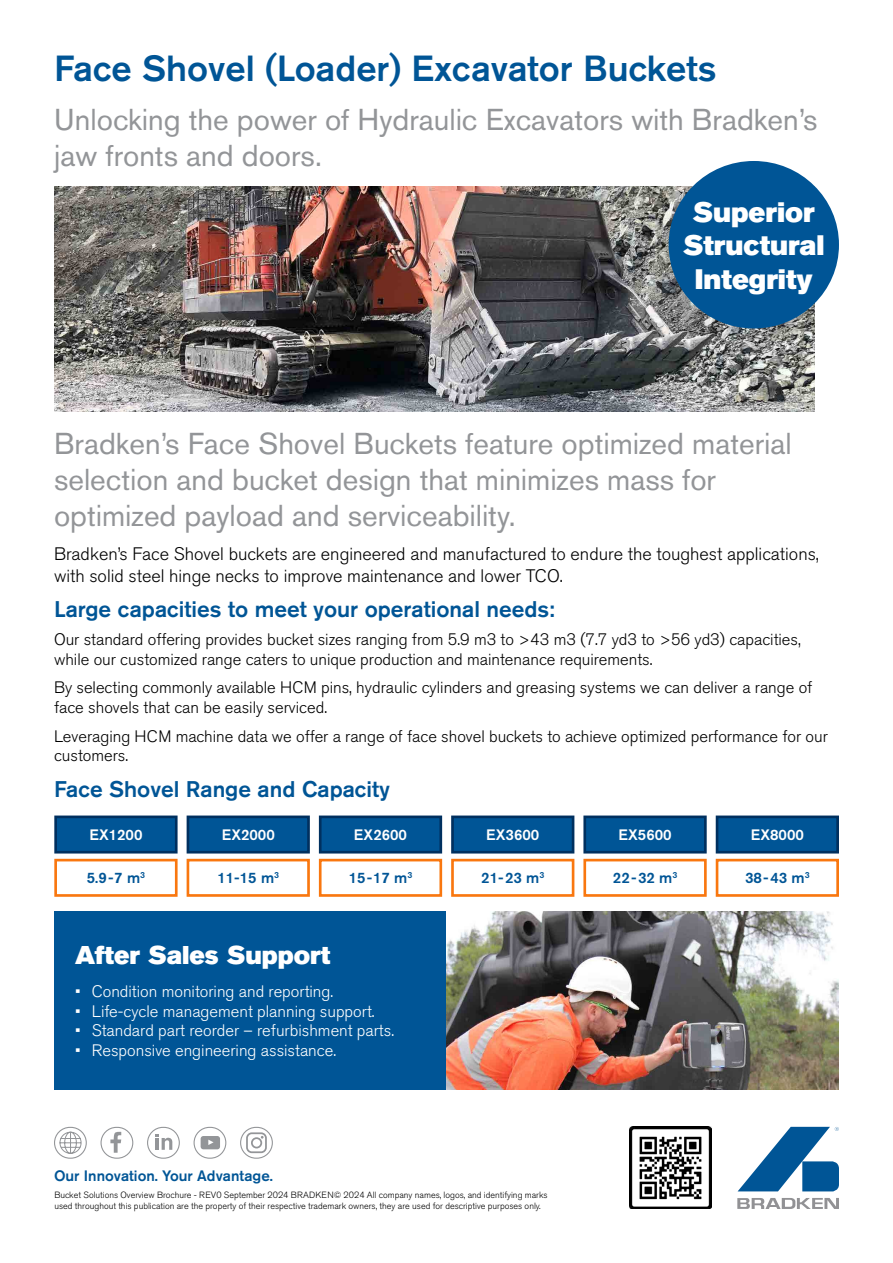
<style>
.page{position:relative;width:893px;height:1263px;background:#fff}
.page>*{position:absolute;margin:0;border:0;box-sizing:border-box;transform-origin:0 0}
.t1{font:500 36px "Akzidenz Grotesk BE";color:#005596}
.t2{font:30px/36px "Akzidenz Grotesk BE";color:#939598}
.t3{font:27.9px/33.5px "Akzidenz Grotesk BE Super";color:#fff;text-align:center}
.t4{font:25.5px "Akzidenz Grotesk BE Super";color:#fff}
.t5{font:500 22.5px "Akzidenz Grotesk BE";color:#005596}
.t6{font:300 18px/21.6px "Akzidenz Grotesk BE";color:#000}
.t7{font:300 16.5px/19.8px "Akzidenz Grotesk BE";color:#000}
.t8{font:300 16.5px "Akzidenz Grotesk BE";color:#fff}
.t9{font:500 15px "Akzidenz Grotesk BE";color:#005596}
.t10{font:500 15px "Akzidenz Grotesk BE";color:#fff}
.t11{font:300 9px/10.8px "Akzidenz Grotesk BE";color:#000}
</style>
<div class="page">
<svg style="left:738px;top:1127px;width:101px;height:64px"></svg>
<svg style="left:737px;top:1198px;width:102px;height:11px"></svg>
<img style="left:629px;top:1127px;width:82px;height:82px">
<div style="left:54px;top:1127px;width:33px;height:32px;border:1px solid #939598;border-radius:15px"></div>
<svg style="left:59px;top:1131px;width:23px;height:23px"></svg>
<div style="left:147px;top:1127px;width:33px;height:32px;border:1px solid #939598;border-radius:15px"></div>
<svg style="left:156px;top:1134px;width:17px;height:16px"></svg>
<div style="left:101px;top:1127px;width:32px;height:32px;border:1px solid #939598;border-radius:15px"></div>
<svg style="left:110px;top:1131px;width:11px;height:22px"></svg>
<div style="left:194px;top:1127px;width:32px;height:32px;border:1px solid #939598;border-radius:15px"></div>
<svg style="left:201px;top:1136px;width:19px;height:13px"></svg>
<div style="left:240px;top:1127px;width:33px;height:32px;border:1px solid #939598;border-radius:15px"></div>
<div style="left:251px;top:1137px;width:11px;height:11px;border:2px solid #939598;border-radius:50%"></div>
<div style="left:246px;top:1132px;width:21px;height:21px;border:2px solid #939598;border-radius:5px"></div>
<div style="left:54px;top:911px;width:392px;height:179px;background:#005596"></div>
<img style="left:446px;top:911px;width:393px;height:179px">
<div style="left:187px;top:815px;width:123px;height:38px;background:#005596;border:3px solid #00305f"></div>
<div style="left:54px;top:815px;width:124px;height:38px;background:#005596;border:3px solid #00305f"></div>
<div style="left:187px;top:859px;width:123px;height:38px;border:3px solid #f9770f"></div>
<div style="left:54px;top:859px;width:124px;height:38px;border:3px solid #f9770f"></div>
<div style="left:319px;top:815px;width:123px;height:38px;background:#005596;border:3px solid #00305f"></div>
<div style="left:319px;top:859px;width:123px;height:38px;border:3px solid #f9770f"></div>
<div style="left:451px;top:815px;width:123px;height:38px;background:#005596;border:3px solid #00305f"></div>
<div style="left:451px;top:859px;width:123px;height:38px;border:3px solid #f9770f"></div>
<div style="left:583px;top:815px;width:124px;height:38px;background:#005596;border:3px solid #00305f"></div>
<div style="left:583px;top:859px;width:124px;height:38px;border:3px solid #f9770f"></div>
<div style="left:716px;top:815px;width:123px;height:38px;background:#005596;border:3px solid #00305f"></div>
<div style="left:716px;top:859px;width:123px;height:38px;border:3px solid #f9770f"></div>
<img style="left:54px;top:187px;width:760px;height:224px">
<div style="left:669px;top:161px;width:170px;height:167px;background:#005596;border-radius:50%"></div>
<h1 class="t1" style="left:54px;top:46px;width:664px">Face Shovel (Loader) Excavator Buckets</h1>
<h2 class="t2" style="left:54px;top:102px;width:765px">Unlocking the power of Hydraulic Excavators with Bradken’s jaw fronts and doors.</h2>
<h3 class="t3" style="left:683px;top:195px;width:143px">Superior<br>Structural<br>Integrity</h3>
<h2 class="t2" style="left:54px;top:425px;width:739px">Bradken’s Face Shovel Buckets feature optimized material selection and bucket design that minimizes mass for optimized payload and serviceability.</h2>
<p class="t6" style="left:54px;top:543px;width:766px">Bradken’s Face Shovel buckets are engineered and manufactured to endure the toughest applications, with solid steel hinge necks to improve maintenance and lower TCO.</p>
<h3 class="t5" style="left:54px;top:595px;width:502px">Large capacities to meet your operational needs:</h3>
<p class="t7" style="left:54px;top:630px;width:748px">Our standard offering provides bucket sizes ranging from 5.9 m3 to &gt;43 m3 (7.7 yd3 to &gt;56 yd3) capacities, while our customized range caters to unique production and maintenance requirements.</p>
<p class="t7" style="left:54px;top:678px;width:760px">By selecting commonly available HCM pins, hydraulic cylinders and greasing systems we can deliver a range of face shovels that can be easily serviced.</p>
<p class="t7" style="left:54px;top:726px;width:775px">Leveraging HCM machine data we offer a range of face shovel buckets to achieve optimized performance for our customers.</p>
<h3 class="t5" style="left:54px;top:775px;width:338px">Face Shovel Range and Capacity</h3>
<p class="t10" style="left:89px;top:826px;width:55px">EX1200</p>
<p class="t10" style="left:222px;top:826px;width:55px">EX2000</p>
<p class="t9" style="left:217px;top:869px;width:63px">11-15 m<sup>3</sup></p>
<p class="t10" style="left:354px;top:826px;width:55px">EX2600</p>
<p class="t9" style="left:349px;top:869px;width:65px">15-17 m<sup>3</sup></p>
<p class="t10" style="left:486px;top:826px;width:55px">EX3600</p>
<p class="t9" style="left:481px;top:869px;width:64px">21-23 m<sup>3</sup></p>
<p class="t10" style="left:618px;top:826px;width:55px">EX5600</p>
<p class="t9" style="left:613px;top:869px;width:66px">22-32 m<sup>3</sup></p>
<p class="t10" style="left:751px;top:826px;width:55px">EX8000</p>
<p class="t9" style="left:745px;top:869px;width:66px">38-43 m<sup>3</sup></p>
<p class="t9" style="left:87px;top:869px;width:60px">5.9-7 m<sup>3</sup></p>
<h3 class="t4" style="left:75px;top:940px;width:257px">After Sales Support</h3>
<p class="t8" style="left:75px;top:982px;width:259px">• Condition monitoring and reporting.</p>
<p class="t8" style="left:75px;top:1001px;width:301px">• Life-cycle management planning support.</p>
<p class="t8" style="left:75px;top:1021px;width:320px">• Standard part reorder – refurbishment parts.</p>
<p class="t8" style="left:75px;top:1041px;width:262px">• Responsive engineering assistance.</p>
<p class="t9" style="left:54px;top:1166px;width:220px">Our Innovation. Your Advantage.</p>
<p class="t11" style="left:54px;top:1190px;width:495px">Bucket Solutions Overview Brochure - REV0 September 2024 BRADKEN© 2024 All company names, logos, and identifying marks used throughout this publication are the property of their respective trademark owners, they are used for descriptive purposes only.</p>
</div>
